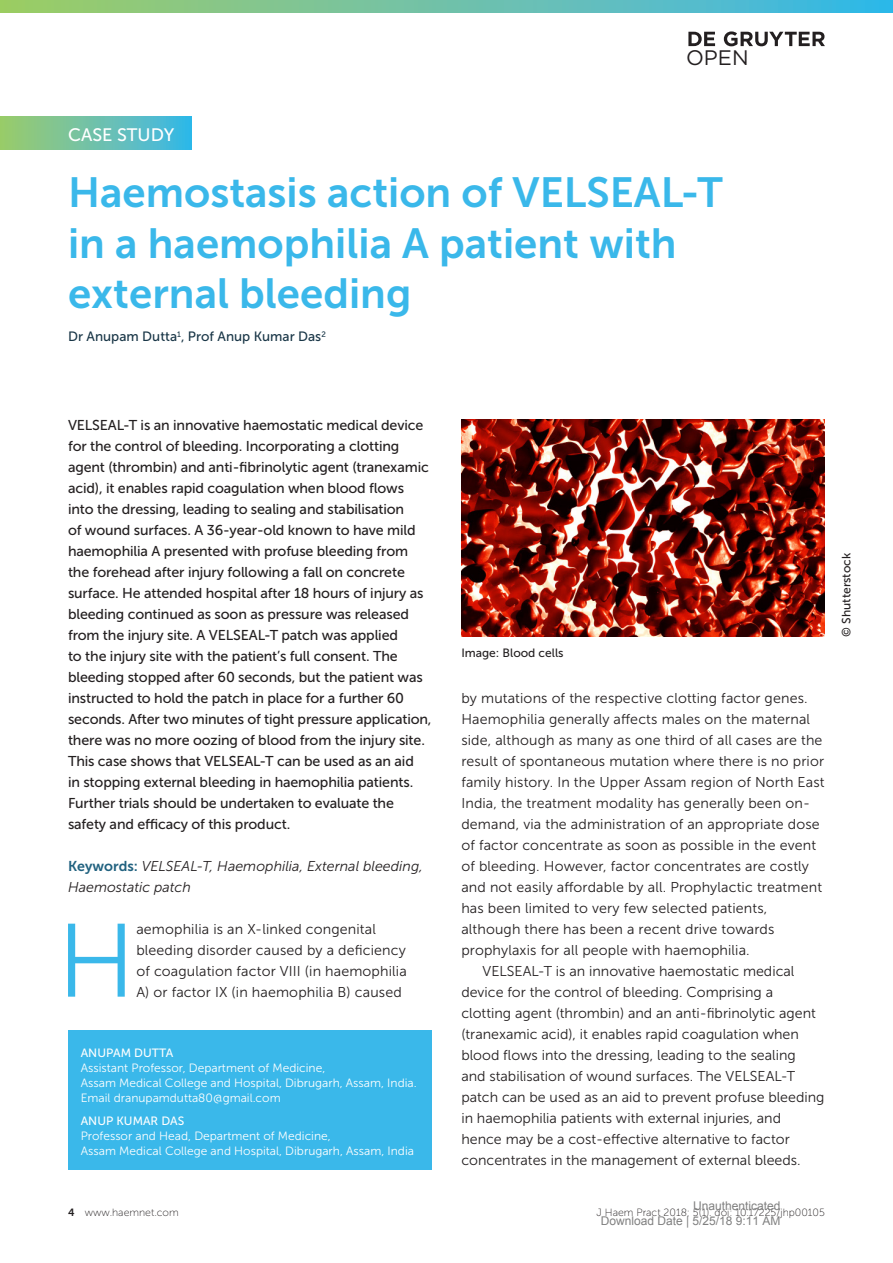
<style>
.page{position:relative;width:893px;height:1263px;background:#fff}
.page>*{position:absolute;margin:0;border:0;box-sizing:border-box;transform-origin:0 0}
.Body_intro{font:103.8px "Museo Sans 300";color:#3ab8ea}
.t1{font:42px/50.4px "Museo Sans 700";color:#3ab8ea}
.t2{font:21px "Gotham";color:#231f20}
.t3{font:18px "Museo Sans 500";color:#fff}
.Intro_body{font:14.25px/21px "Museo Sans 500";letter-spacing:-.01em;color:#231f20}
.Body_intro-2{font:14.25px/21px "Museo Sans 300";letter-spacing:.01em;color:#231f20}
.Body_indent{font:14.25px/21px "Museo Sans 300";color:#231f20}
.t4{font:italic 14.25px/21px "Museo Sans 300";color:#231f20}
.t5{font:13.5px "Museo Sans 500";color:#193647}
.Blue_box_body_text{font:12px/15px "Museo Sans 300";color:#fff}
.t6{font:12px/15px "Arial";color:#808080;text-align:right}
.Picture_text{font:12px "Museo Sans 500";color:#231f20}
.Blue_box_titles{font:12px "Museo Sans 500";color:#fff}
.t7{font:10.5px "Museo Sans 100";color:#231f20}
.s1{font-family:"Museo Sans 700";font-style:normal;color:#216280}
.s2{font-family:"Museo Sans 700"}
</style>
<div class="page">
<svg style="left:0;top:0;width:892px;height:13px;background:#6dc1a7"></svg>
<svg style="left:892px;top:0;width:1px;height:13px"></svg>
<div style="left:0;top:117px;width:191px;height:33px;background:linear-gradient(to right,#9fcb6b,#3ab7e9)"></div>
<div style="left:68px;top:1030px;width:364px;height:139px;background:#3ab8ea"></div>
<img style="left:461px;top:419px;width:364px;height:218px">
<svg style="left:688px;top:31px;width:136px;height:15px"></svg>
<p class="t3" style="left:68px;top:125px;width:108px">CASE STUDY</p>
<p class="t2" style="left:686px;top:45px;width:64px">OPEN</p>
<p class="t1" style="left:68px;top:167px;width:656px">Haemostasis action of VELSEAL-T in a haemophilia A patient with external bleeding</p>
<p class="t5" style="left:68px;top:329px;width:259px">Dr Anupam Dutta<sup>1</sup>, Prof Anup Kumar Das<sup>2</sup></p>
<p class="Intro_body" style="left:68px;top:414px;width:365px">VELSEAL-T is an innovative haemostatic medical device for the control of bleeding. Incorporating a clotting agent (thrombin) and anti-fibrinolytic agent (tranexamic acid), it enables rapid coagulation when blood flows into the dressing, leading to sealing and stabilisation<br>of wound surfaces. A 36-year-old known to have mild haemophilia A presented with profuse bleeding from the forehead after injury following a fall on concrete surface. He attended hospital after 18 hours of injury as bleeding continued as soon as pressure was released from the injury site. A VELSEAL-T patch was applied<br>to the injury site with the patient’s full consent. The bleeding stopped after 60 seconds, but the patient was instructed to hold the patch in place for a further 60 seconds. After two minutes of tight pressure application, there was no more oozing of blood from the injury site.<br>This case shows that VELSEAL-T can be used as an aid<br>in stopping external bleeding in haemophilia patients.<br>Further trials should be undertaken to evaluate the safety and efficacy of this product.</p>
<p class="t4" style="left:68px;top:855px;width:356px"><span class="s1">Keywords:</span> VELSEAL-T, Haemophilia, External bleeding,<br>Haemostatic patch</p>
<p class="Body_intro" style="left:57px;top:905px;width:79px">H</p>
<p class="Body_intro-2" style="left:136px;top:918px;width:272px">aemophilia is an X-linked congenital bleeding disorder caused by a deficiency of coagulation factor VIII (in haemophilia A) or factor IX (in haemophilia B) caused</p>
<p class="Blue_box_titles" style="left:81px;top:1046px;width:94px">ANUPAM DUTTA</p>
<p class="Blue_box_body_text" style="left:81px;top:1060px;width:337px">Assistant Professor, Department of Medicine,<br>Assam Medical College and Hospital, Dibrugarh, Assam, India.<br>Email dranupamdutta80@gmail.com</p>
<p class="Blue_box_titles" style="left:81px;top:1114px;width:105px">ANUP KUMAR DAS</p>
<p class="Blue_box_body_text" style="left:81px;top:1128px;width:335px">Professor and Head, Department of Medicine,<br>Assam Medical College and Hospital, Dibrugarh, Assam, India</p>
<p class="Picture_text" style="left:461px;top:646px;width:104px">Image: Blood cells</p>
<p class="Body_intro-2" style="left:461px;top:687px;width:365px">by mutations of the respective clotting factor genes.<br>Haemophilia generally affects males on the maternal side, although as many as one third of all cases are the result of spontaneous mutation where there is no prior family history. In the Upper Assam region of North East India, the treatment modality has generally been on&shy;demand, via the administration of an appropriate dose of factor concentrate as soon as possible in the event of bleeding. However, factor concentrates are costly and not easily affordable by all. Prophylactic treatment has been limited to very few selected patients, although there has been a recent drive towards prophylaxis for all people with haemophilia.</p>
<p class="Body_indent" style="left:461px;top:960px;width:365px;text-indent:21px">VELSEAL-T is an innovative haemostatic medical device for the control of bleeding. Comprising a clotting agent (thrombin) and an anti-fibrinolytic agent (tranexamic acid), it enables rapid coagulation when blood flows into the dressing, leading to the sealing<br>and stabilisation of wound surfaces. The VELSEAL-T patch can be used as an aid to prevent profuse bleeding in haemophilia patients with external injuries, and hence may be a cost-effective alternative to factor concentrates in the management of external bleeds.</p>
<p class="t6" style="left:601px;top:1200px;width:181px">Unauthenticated<br>Download Date | 5/25/18 9:11 AM</p>
<p class="t7" style="left:68px;top:1206px;width:112px"><span class="s2">4</span> www.haemnet.com</p>
<p class="t7" style="left:597px;top:1206px;width:230px">J Haem Pract 2018; 5(1). doi: 10.17225/jhp00105</p>
<p class="Picture_text" style="left:840px;top:637px;width:85px;rotate:-90deg">© Shutterstock</p>
</div>
